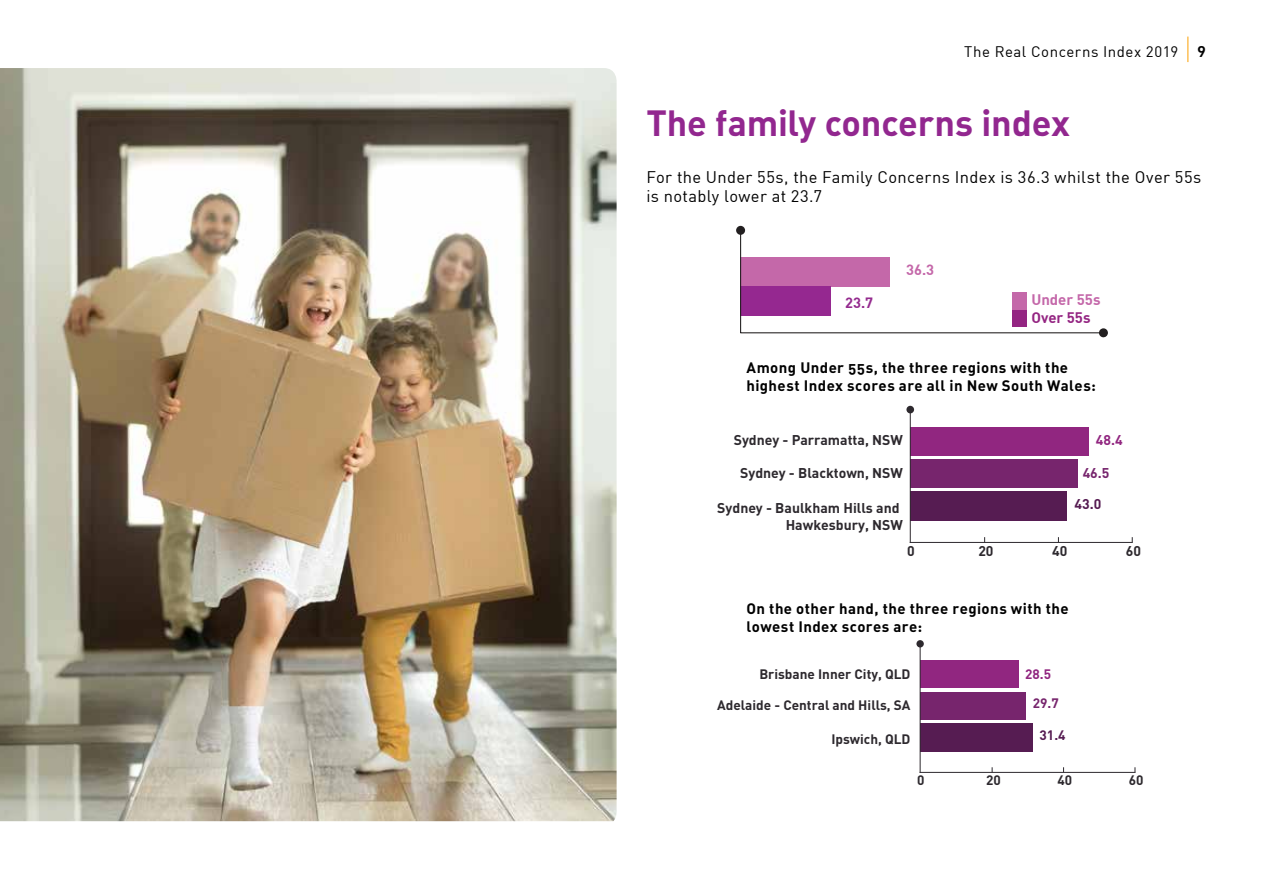
<style>
.page{position:relative;width:1263px;height:893px;background:#fff}
.page>*{position:absolute;margin:0;border:0;box-sizing:border-box;transform-origin:0 0}
.t1{font:36px "DIN Bold Alternate";letter-spacing:-.005em;color:#92278f}
.t2{font:16.5px/19.8px "DIN";letter-spacing:.02em;color:#000}
.t3{font:15px/18px "DIN Bold Alternate";letter-spacing:.03em;color:#000}
.t4{font:15px "DIN";letter-spacing:.035em;color:#000}
.t5{font:700 15px "DIN";color:#c467a9}
.t6{font:700 15px "DIN";letter-spacing:.005em;color:#942582}
.t7{font:700 14.55px "DIN";color:#c467a9}
.t8{font:700 14.55px "DIN";color:#942a8e}
.t9{font:700 13.95px/16.8px "DIN";color:#2d292e;text-align:right}
.t10{font:700 13.95px "DIN";color:#912680}
.t11{font:700 13.95px "DIN";color:#77256d}
.t12{font:700 13.95px "DIN";color:#561c52}
.t13{font:700 13.5px "DIN";color:#2d292e}
.t14{font:700 13.5px "DIN";color:#912680}
.t15{font:700 13.5px "DIN";color:#77256d}
.t16{font:700 13.5px "DIN";color:#561c52}
</style>
<div class="page">
<svg style="left:1187px;top:37px;width:1px;height:25px"></svg>
<img style="left:0;top:68px;width:617px;height:753px">
<div style="left:910px;top:427px;width:179px;height:29px;background:#912680"></div>
<div style="left:910px;top:459px;width:167px;height:29px;background:#77256d"></div>
<div style="left:910px;top:491px;width:157px;height:30px;background:#561c52"></div>
<hr style="left:910px;top:410px;width:1px;height:132px;background:#2d292e">
<hr style="left:910px;top:542px;width:222px;height:1px;background:#2d292e">
<div style="left:906px;top:406px;width:8px;height:7px;background:#2d292e;border-radius:50%"></div>
<div style="left:920px;top:660px;width:98px;height:28px;background:#912680"></div>
<div style="left:920px;top:692px;width:105px;height:28px;background:#77256d"></div>
<div style="left:920px;top:723px;width:113px;height:28px;background:#561c52"></div>
<hr style="left:920px;top:644px;width:1px;height:128px;background:#2d292e">
<hr style="left:920px;top:772px;width:215px;height:1px;background:#2d292e">
<div style="left:916px;top:640px;width:8px;height:7px;background:#2d292e;border-radius:50%"></div>
<div style="left:736px;top:226px;width:9px;height:9px;background:#221f20;border-radius:50%"></div>
<svg style="left:739px;top:230px;width:369px;height:108px"></svg>
<div style="left:1011px;top:310px;width:15px;height:17px;background:#942582"></div>
<div style="left:1011px;top:292px;width:15px;height:18px;background:#c468a9"></div>
<p class="t4" style="left:964px;top:43px;width:215px">The Real Concerns Index 2019</p>
<p class="t3" style="left:1197px;top:40px;width:10px">9</p>
<h1 class="t1" style="left:646px;top:99px;width:425px">The family concerns index</h1>
<p class="t2" style="left:646px;top:166px;width:556px">For the Under 55s, the Family Concerns Index is 36.3 whilst the Over 55s is notably lower at 23.7</p>
<p class="t8" style="left:845px;top:294px;width:29px">23.7</p>
<p class="t7" style="left:906px;top:260px;width:29px">36.3</p>
<p class="t5" style="left:1031px;top:290px;width:71px">Under 55s</p>
<p class="t6" style="left:1031px;top:308px;width:61px">Over 55s</p>
<p class="t3" style="left:746px;top:357px;width:351px">Among Under 55s, the three regions with the highest Index scores are all in New South Wales:</p>
<p class="t9" style="left:734px;top:431px;width:171px">Sydney - Parramatta, NSW</p>
<p class="t9" style="left:740px;top:464px;width:164px">Sydney - Blacktown, NSW</p>
<p class="t9" style="left:717px;top:499px;width:187px">Sydney - Baulkham Hills and<br>Hawkesbury, NSW</p>
<p class="t10" style="left:1096px;top:431px;width:28px">48.4</p>
<p class="t11" style="left:1083px;top:464px;width:28px">46.5</p>
<p class="t12" style="left:1074px;top:495px;width:28px">43.0</p>
<p class="t9" style="left:907px;top:542px;width:9px">0</p>
<p class="t9" style="left:978px;top:542px;width:17px">20</p>
<p class="t9" style="left:1052px;top:542px;width:17px">40</p>
<p class="t9" style="left:1126px;top:542px;width:17px">60</p>
<p class="t3" style="left:746px;top:599px;width:324px">On the other hand, the three regions with the lowest Index scores are:</p>
<p class="t13" style="left:759px;top:665px;width:153px">Brisbane Inner City, QLD</p>
<p class="t13" style="left:717px;top:696px;width:195px">Adelaide - Central and Hills, SA</p>
<p class="t13" style="left:831px;top:730px;width:81px">Ipswich, QLD</p>
<p class="t14" style="left:1025px;top:665px;width:27px">28.5</p>
<p class="t15" style="left:1033px;top:695px;width:27px">29.7</p>
<p class="t16" style="left:1039px;top:726px;width:27px">31.4</p>
<p class="t13" style="left:917px;top:772px;width:9px">0</p>
<p class="t13" style="left:986px;top:771px;width:16px">20</p>
<p class="t13" style="left:1057px;top:772px;width:16px">40</p>
<p class="t13" style="left:1129px;top:771px;width:16px">60</p>
</div>
